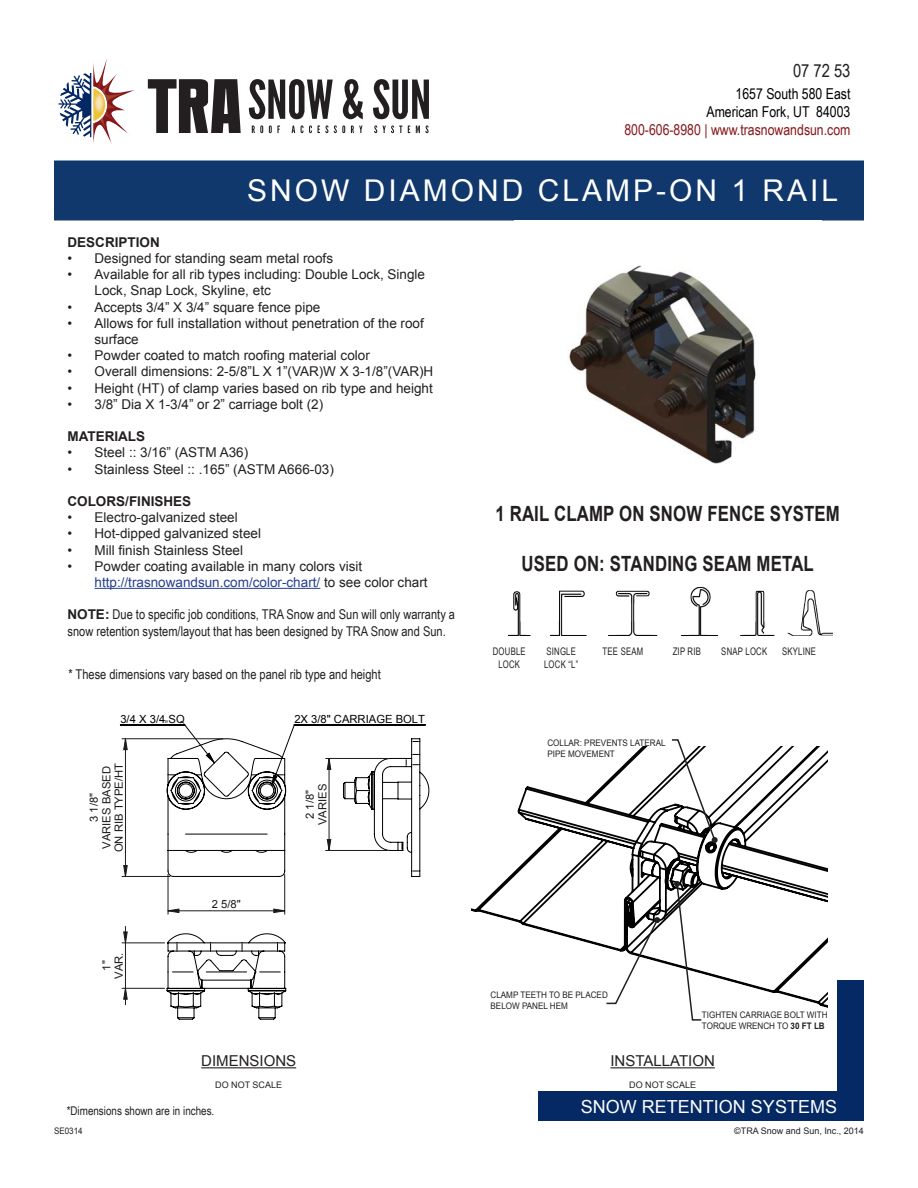
<style>
.page{position:relative;width:918px;height:1188px;background:#fff}
.page>*{position:absolute;margin:0;border:0;box-sizing:border-box;transform-origin:0 0}
.t1{font:30px "Arial";letter-spacing:.1em;color:#fff}
.t2{font:700 21px "Arial";letter-spacing:.01em;color:#231f20;scale:.8 1}
.t3{font:18px "Arial";color:#fff}
.t4{font:18px "Arial Narrow";color:#231f20}
.t5{font:15px/18px "Arial Narrow";color:#000;text-align:right}
.t6{font:15px "Arial Narrow";color:#86171b}
.t7{font:15px "Arial";color:#231f20}
.t8{font:13.5px/16.2px "Arial";color:#231f20}
.t9{font:13.5px/16.2px "Arial Narrow";color:#231f20}
.t10{font:700 13.5px "Arial";color:#231f20}
.t11{font:12px "Arial Narrow";color:#231f20}
.t12{font:11.25px/12.6px "Arial";color:#1a1a1a;text-align:center}
.t13{font:11.25px "Arial";color:#000}
.t14{font:10.5px "Arial Narrow";letter-spacing:.025em;color:#231f20;scale:.9 1}
.t15{font:9px/10.8px "Arial";color:#231f20;scale:.9 1}
.t16{font:9px "Arial";color:#231f20}
.s1{color:#253f8e}
.s2{font-family:"Arial";font-weight:700}
.s3{font-weight:700}
</style>
<div class="page">
<div style="left:54px;top:160px;width:810px;height:60px;background:#11386d"></div>
<div style="left:539px;top:1091px;width:325px;height:30px;background:#052964"></div>
<div style="left:837px;top:980px;width:27px;height:111px;background:#052964"></div>
<hr style="left:94px;top:588px;width:226px;height:1px;background:#253f8e">
<svg style="left:472px;top:747px;width:355px;height:261px"></svg>
<svg style="left:674px;top:881px;width:29px;height:140px"></svg>
<svg style="left:605px;top:917px;width:55px;height:88px"></svg>
<svg style="left:670px;top:739px;width:48px;height:104px"></svg>
<hr style="left:168px;top:874px;width:1px;height:40px;background:#1a1a1a">
<hr style="left:284px;top:874px;width:1px;height:40px;background:#1a1a1a">
<hr style="left:122px;top:943px;width:43px;height:1px;background:#1a1a1a">
<hr style="left:122px;top:988px;width:43px;height:1px;background:#1a1a1a">
<svg style="left:167px;top:908px;width:118px;height:5px"></svg>
<svg style="left:123px;top:926px;width:5px;height:79px"></svg>
<svg style="left:166px;top:933px;width:121px;height:87px"></svg>
<svg style="left:120px;top:724px;width:310px;height:153px"></svg>
<img style="left:508px;top:586px;width:324px;height:50px">
<img style="left:569px;top:265px;width:187px;height:199px">
<hr style="left:610px;top:1067px;width:105px;height:1px;background:#231f20">
<hr style="left:201px;top:1067px;width:95px;height:1px;background:#231f20">
<svg style="left:148px;top:79px;width:93px;height:54px"></svg>
<svg style="left:249px;top:79px;width:84px;height:40px"></svg>
<svg style="left:343px;top:79px;width:20px;height:40px"></svg>
<svg style="left:373px;top:79px;width:56px;height:40px"></svg>
<svg style="left:252px;top:125px;width:11px;height:8px"></svg>
<svg style="left:269px;top:125px;width:11px;height:8px"></svg>
<svg style="left:292px;top:126px;width:3px;height:7px"></svg>
<svg style="left:301px;top:125px;width:11px;height:8px"></svg>
<svg style="left:318px;top:125px;width:10px;height:8px"></svg>
<svg style="left:334px;top:125px;width:11px;height:8px"></svg>
<svg style="left:351px;top:126px;width:12px;height:7px"></svg>
<svg style="left:374px;top:125px;width:28px;height:8px"></svg>
<svg style="left:408px;top:126px;width:2px;height:7px"></svg>
<svg style="left:416px;top:125px;width:13px;height:8px"></svg>
<svg style="left:59px;top:59px;width:77px;height:85px"></svg>
<img style="left:93px;top:92px;width:11px;height:21px">
<h3 class="t4" style="left:793px;top:58px;width:59px">07 72 53</h3>
<p class="t5" style="left:706px;top:85px;width:146px">1657 South 580 East<br>American Fork, UT 84003</p>
<p class="t6" style="left:624px;top:119px;width:228px">800-606-8980 | www.trasnowandsun.com</p>
<p class="t1" style="left:247px;top:171px;width:593px">SNOW DIAMOND CLAMP-ON 1 RAIL</p>
<p class="t10" style="left:68px;top:233px;width:94px">DESCRIPTION</p>
<p class="t8" style="left:68px;top:250px;width:267px">• Designed for standing seam metal roofs</p>
<p class="t8" style="left:94px;top:266px;width:332px;text-indent:-27px">• Available for all rib types including: Double Lock, Single<br>Lock, Snap Lock, Skyline, etc</p>
<p class="t8" style="left:68px;top:299px;width:254px">• Accepts 3/4” X 3/4” square fence pipe</p>
<p class="t8" style="left:94px;top:315px;width:331px;text-indent:-27px">• Allows for full installation without penetration of the roof surface</p>
<p class="t8" style="left:68px;top:347px;width:304px">• Powder coated to match roofing material color</p>
<p class="t8" style="left:68px;top:364px;width:367px">• Overall dimensions: 2-5/8”L X 1”(VAR)W X 3-1/8”(VAR)H</p>
<p class="t8" style="left:68px;top:380px;width:367px">• Height (HT) of clamp varies based on rib type and height</p>
<p class="t8" style="left:68px;top:396px;width:257px">• 3/8” Dia X 1-3/4” or 2” carriage bolt (2)</p>
<p class="t10" style="left:68px;top:427px;width:79px">MATERIALS</p>
<p class="t8" style="left:68px;top:445px;width:182px">• Steel :: 3/16” (ASTM A36)</p>
<p class="t8" style="left:68px;top:461px;width:268px">• Stainless Steel :: .165” (ASTM A666-03)</p>
<p class="t10" style="left:68px;top:492px;width:125px">COLORS/FINISHES</p>
<p class="t8" style="left:68px;top:509px;width:172px">• Electro-galvanized steel</p>
<p class="t8" style="left:68px;top:526px;width:195px">• Hot-dipped galvanized steel</p>
<p class="t8" style="left:68px;top:542px;width:177px">• Mill finish Stainless Steel</p>
<p class="t8" style="left:94px;top:558px;width:335px;text-indent:-27px">• Powder coating available in many colors visit <span class="s1">http://trasnowandsun.com/color-chart/</span> to see color chart</p>
<p class="t9" style="left:68px;top:606px;width:389px"><span class="s2">NOTE:</span> Due to specific job conditions, TRA Snow and Sun will only warranty a snow retention system/layout that has been designed by TRA Snow and Sun.</p>
<p class="t9" style="left:68px;top:666px;width:314px">* These dimensions vary based on the panel rib type and height</p>
<p class="t13" style="left:120px;top:711px;width:66px">3/4 X 3/4 SQ</p>
<p class="t13" style="left:294px;top:711px;width:132px">2X 3/8" CARRIAGE BOLT</p>
<p class="t11" style="left:165px;top:716px;width:5px">”</p>
<p class="t12" style="left:88px;top:852px;width:91px;rotate:-90deg">3 1/8"<br>VARIES BASED<br>ON RIB TYPE/HT</p>
<p class="t12" style="left:100px;top:979px;width:28px;rotate:-90deg">1"<br>VAR.</p>
<p class="t12" style="left:212px;top:898px;width:30px">2 5/8"</p>
<p class="t12" style="left:304px;top:825px;width:43px;rotate:-90deg">2 1/8"<br>VARIES</p>
<p class="t7" style="left:201px;top:1051px;width:97px">DIMENSIONS</p>
<p class="t16" style="left:215px;top:1079px;width:68px">DO NOT SCALE</p>
<p class="t11" style="left:67px;top:1102px;width:149px">*Dimensions shown are in inches.</p>
<p class="t15" style="left:54px;top:1126px;width:34px">SE0314</p>
<p class="t2" style="left:495px;top:499px;width:432px">1 RAIL CLAMP ON SNOW FENCE SYSTEM</p>
<p class="t2" style="left:522px;top:550px;width:367px">USED ON: STANDING SEAM METAL</p>
<p class="t14" style="left:493px;top:644px;width:38px">DOUBLE</p>
<p class="t14" style="left:782px;top:644px;width:39px">SKYLINE</p>
<p class="t14" style="left:498px;top:656px;width:26px">LOCK</p>
<p class="t14" style="left:603px;top:644px;width:47px">TEE SEAM</p>
<p class="t14" style="left:673px;top:644px;width:33px">ZIP RIB</p>
<p class="t14" style="left:721px;top:644px;width:52px">SNAP LOCK</p>
<p class="t14" style="left:546px;top:644px;width:34px">SINGLE</p>
<p class="t14" style="left:544px;top:656px;width:40px">LOCK “L”</p>
<p class="t15" style="left:547px;top:737px;width:133px">COLLAR: PREVENTS LATERAL<br>PIPE MOVEMENT</p>
<p class="t15" style="left:491px;top:990px;width:132px">CLAMP TEETH TO BE PLACED<br>BELOW PANEL HEM</p>
<p class="t15" style="left:702px;top:1010px;width:141px">TIGHTEN CARRIAGE BOLT WITH<br>TORQUE WRENCH TO <span class="s3">30 FT LB</span></p>
<p class="t7" style="left:610px;top:1051px;width:106px">INSTALLATION</p>
<p class="t16" style="left:629px;top:1079px;width:68px">DO NOT SCALE</p>
<h3 class="t3" style="left:581px;top:1094px;width:258px">SNOW RETENTION SYSTEMS</h3>
<p class="t16" style="left:734px;top:1125px;width:131px">©TRA Snow and Sun, Inc., 2014</p>
</div>
